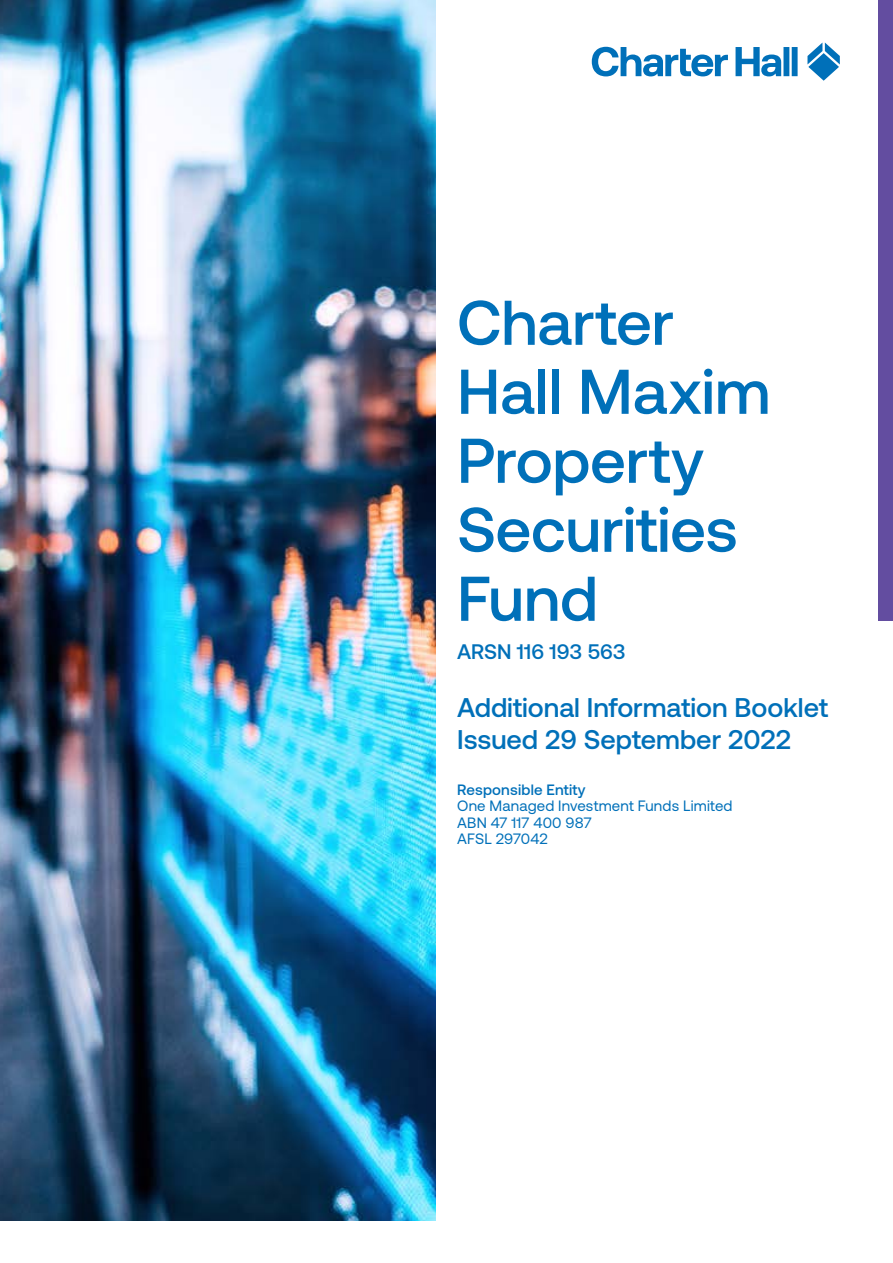
<style>
.page{position:relative;width:893px;height:1263px;background:#fff}
.page>*{position:absolute;margin:0;border:0;box-sizing:border-box;transform-origin:0 0}
.t1{font:500 63px/69px "Aeonik";letter-spacing:-.005em;color:#0070b9}
.t2{font:500 27px/32.4px "Aeonik";color:#0070b9}
.t3{font:500 21px "Aeonik";color:#0070b9}
.t4{font:15px/16.5px "Aeonik";letter-spacing:.01em;color:#0070b9}
.t5{font:500 15px "Aeonik";letter-spacing:.01em;color:#0070b9}
</style>
<div class="page">
<svg style="left:592px;top:43px;width:248px;height:38px"></svg>
<img style="left:0;top:0;width:436px;height:1220px">
<div style="left:878px;top:0;width:15px;height:621px;background:#634da0"></div>
<h1 class="t1" style="left:457px;top:288px;width:315px">Charter<br>Hall Maxim<br>Property<br>Securities<br>Fund</h1>
<h3 class="t3" style="left:457px;top:640px;width:170px">ARSN 116 193 563</h3>
<h2 class="t2" style="left:457px;top:691px;width:372px">Additional Information Booklet<br>Issued 29 September 2022</h2>
<p class="t5" style="left:457px;top:781px;width:130px">Responsible Entity</p>
<p class="t4" style="left:457px;top:798px;width:277px">One Managed Investment Funds Limited<br>ABN 47 117 400 987<br>AFSL 297042</p>
</div>
